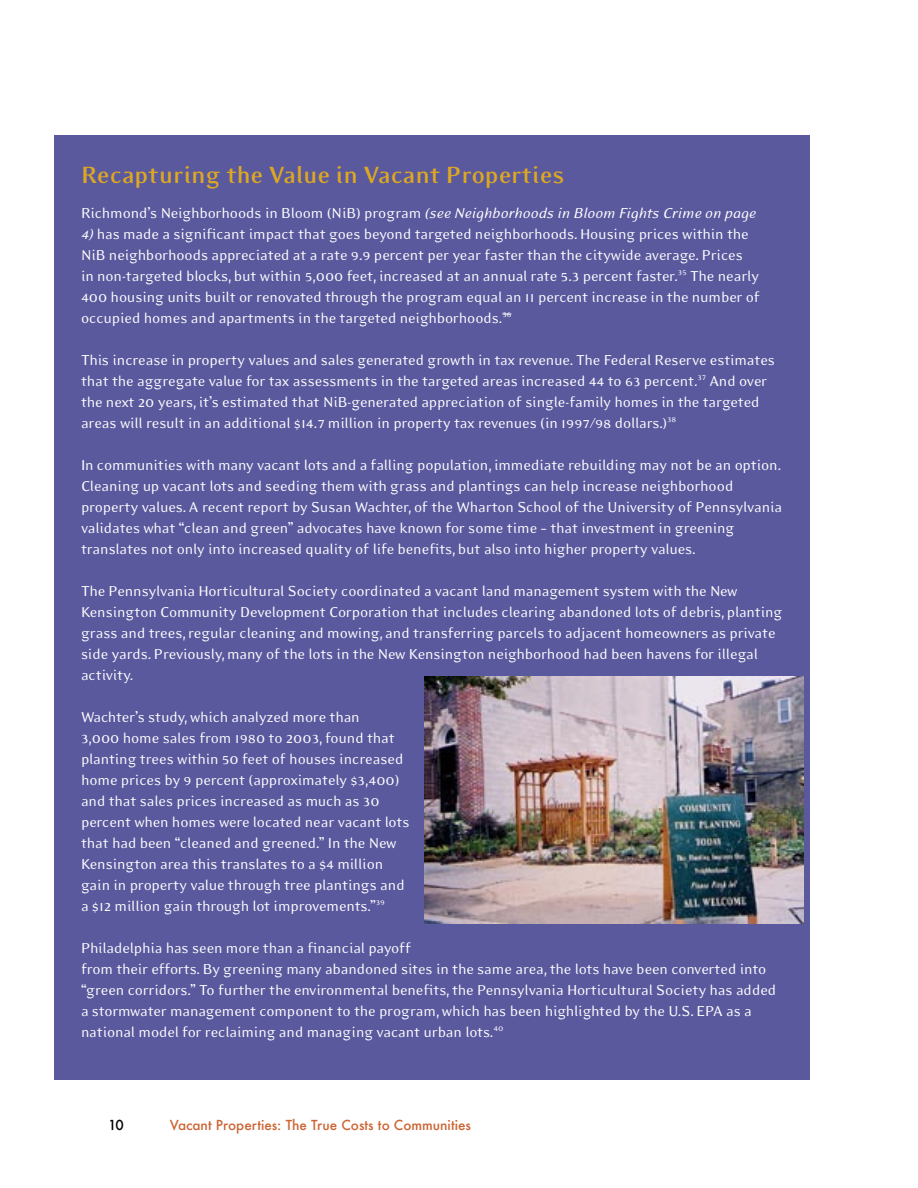
<style>
.page{position:relative;width:918px;height:1188px;background:#fff}
.page>*{position:absolute;margin:0;border:0;box-sizing:border-box;transform-origin:0 0}
.t1{font:700 27px "Eidetic Modern";letter-spacing:-.01em;color:#dda821}
.Body_Text_2{font:16.5px/21px "Eidetic Modern";letter-spacing:-.01em;color:#fff}
.t2{font:500 13.5px "Futura";color:#cc6534}
.t3{font:500 13.5px "Futura";color:#000}
.s1{font-style:italic}
</style>
<div class="page">
<div style="left:54px;top:135px;width:756px;height:945px;background:#5b599e"></div>
<img style="left:425px;top:676px;width:379px;height:247px">
<p class="t1" style="left:81px;top:161px;width:485px">Recapturing the Value in Vacant Properties</p>
<p class="Body_Text_2" style="left:81px;top:202px;width:677px">Richmond’s Neighborhoods in Bloom (NiB) program <span class="s1">(see Neighborhoods in Bloom Fights Crime on page</span></p>
<p class="Body_Text_2" style="left:81px;top:223px;width:681px"><span class="s1">4)</span> has made a significant impact that goes beyond targeted neighborhoods. Housing prices within the NiB neighborhoods appreciated at a rate 9.9 percent per year faster than the citywide average. Prices<br>in non-targeted blocks, but within 5,000 feet, increased at an annual rate 5.3 percent faster.<sup>35</sup> The nearly 400 housing units built or renovated through the program equal an 11 percent increase in the number of occupied homes and apartments in the targeted neighborhoods.<sup>36</sup></p>
<p class="Body_Text_2" style="left:81px;top:349px;width:696px">This increase in property values and sales generated growth in tax revenue. The Federal Reserve estimates that the aggregate value for tax assessments in the targeted areas increased 44 to 63 percent.<sup>37</sup> And over the next 20 years, it’s estimated that NiB-generated appreciation of single-family homes in the targeted areas will result in an additional $14.7 million in property tax revenues (in 1997/98 dollars.)<sup>38</sup></p>
<p class="Body_Text_2" style="left:81px;top:454px;width:703px">In communities with many vacant lots and a falling population, immediate rebuilding may not be an option.<br>Cleaning up vacant lots and seeding them with grass and plantings can help increase neighborhood property values. A recent report by Susan Wachter, of the Wharton School of the University of Pennsylvania validates what “clean and green” advocates have known for some time – that investment in greening translates not only into increased quality of life benefits, but also into higher property values.</p>
<p class="Body_Text_2" style="left:81px;top:580px;width:703px">The Pennsylvania Horticultural Society coordinated a vacant land management system with the New Kensington Community Development Corporation that includes clearing abandoned lots of debris, planting grass and trees, regular cleaning and mowing, and transferring parcels to adjacent homeowners as private side yards. Previously, many of the lots in the New Kensington neighborhood had been havens for illegal activity.</p>
<p class="Body_Text_2" style="left:81px;top:706px;width:330px">Wachter’s study, which analyzed more than<br>3,000 home sales from 1980 to 2003, found that planting trees within 50 feet of houses increased home prices by 9 percent (approximately $3,400) and that sales prices increased as much as 30 percent when homes were located near vacant lots that had been “cleaned and greened.” In the New Kensington area this translates to a $4 million gain in property value through tree plantings and a $12 million gain through lot improvements.”<sup>39</sup></p>
<p class="Body_Text_2" style="left:81px;top:937px;width:697px">Philadelphia has seen more than a financial payoff<br>from their efforts. By greening many abandoned sites in the same area, the lots have been converted into “green corridors.” To further the environmental benefits, the Pennsylvania Horticultural Society has added a stormwater management component to the program, which has been highlighted by the U.S. EPA as a national model for reclaiming and managing vacant urban lots.<sup>40</sup></p>
<p class="t3" style="left:108px;top:1116px;width:17px">10</p>
<p class="t2" style="left:170px;top:1116px;width:303px">Vacant Properties: The True Costs to Communities</p>
</div>
